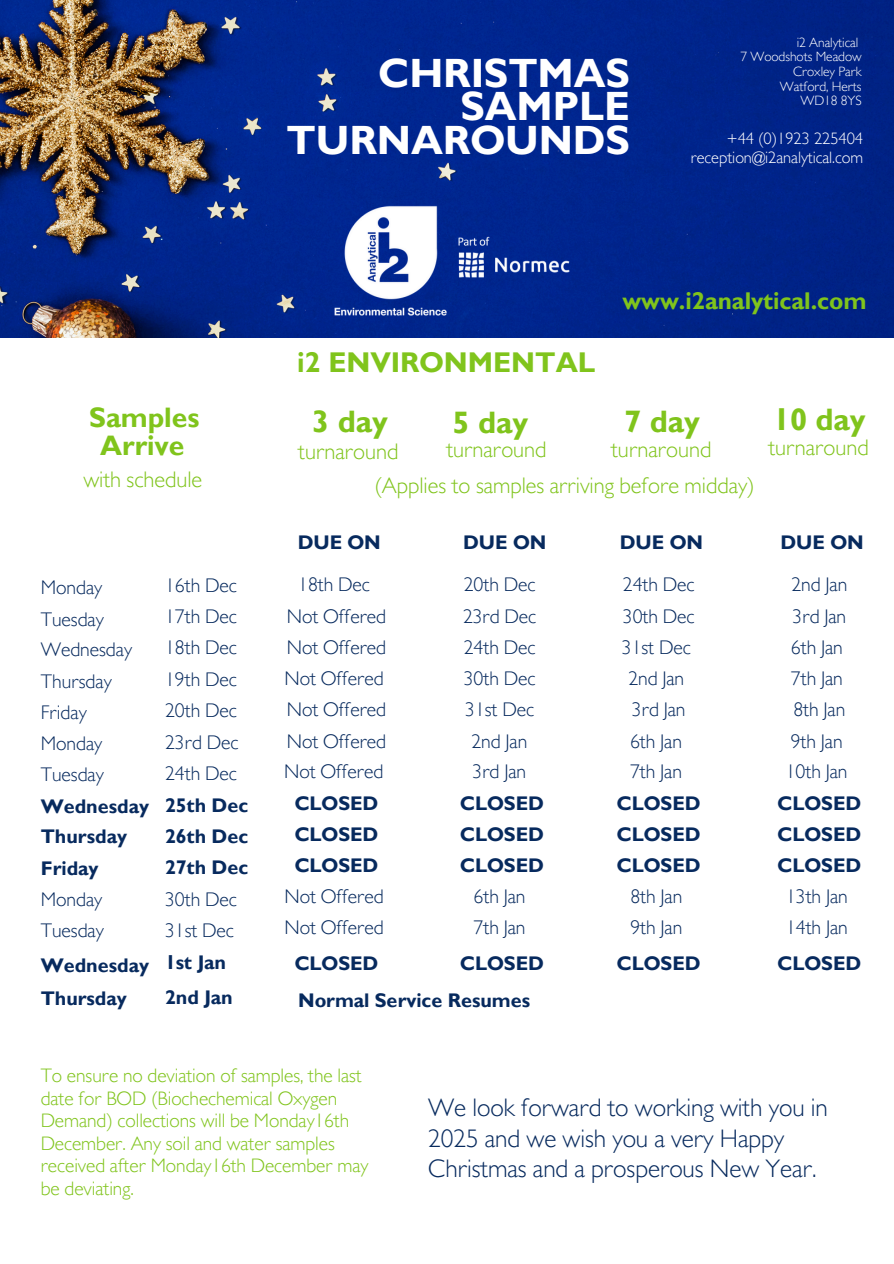
<style>
.page{position:relative;width:894px;height:1264px;background:#fff}
.page>*{position:absolute;margin:0;border:0;box-sizing:border-box;transform-origin:0 0}
.t1{font:700 40.8px/33.8px "Gill Sans MT Std";letter-spacing:-.005em;color:#fff;text-align:right}
.t2{font:700 31.05px "Gill Sans MT Std";letter-spacing:-.005em;color:#80c41c}
.t3{font:700 28.5px "Gill Sans MT Std";color:#80c41c}
.t4{font:700 28.2px "Gill Sans MT Std";letter-spacing:-.005em;color:#80c41c}
.t5{font:300 25.35px/30.3px "Gill Sans MT Std";letter-spacing:-.005em;color:#072a5e}
.t6{font:700 24.15px "Gill Sans MT Std";letter-spacing:-.005em;color:#80c41c}
.t7{font:300 22.5px "Gill Sans MT Std";letter-spacing:-.005em;color:#80c41c}
.t8{font:300 19.65px/42.3px "Gill Sans MT Std";letter-spacing:-.005em;color:#072a5e}
.t9{font:700 19.65px "Gill Sans MT Std";letter-spacing:-.005em;color:#072a5e}
.t10{font:300 19.5px/22.5px "Gill Sans MT Std";letter-spacing:-.005em;color:#80c41c}
.t11{font:300 16.5px/19.2px "Gill Sans MT Std";letter-spacing:-.005em;color:#fff;text-align:right}
.t12{font:300 13.5px "Gill Sans MT Std";letter-spacing:-.005em;color:#fff}
.s1{font-weight:700}
</style>
<div class="page">
<img style="left:0;top:0;width:893px;height:337px">
<img style="left:309px;top:202px;width:275px;height:119px">
<p class="t1" style="left:286px;top:62px;width:345px">CHRISTMAS<br>SAMPLE<br>TURNAROUNDS</p>
<p class="t12" style="left:796px;top:37px;width:63px">i2 Analytical</p>
<p class="t12" style="left:740px;top:52px;width:123px">7 Woodshots Meadow</p>
<h6 class="t12" style="left:792px;top:67px;width:70px">Croxley Park</h6>
<p class="t12" style="left:779px;top:81px;width:83px">Watford, Herts</p>
<p class="t12" style="left:800px;top:96px;width:63px">WD18 8YS</p>
<p class="t11" style="left:690px;top:131px;width:174px">+44 (0)1923 225404 reception@i2analytical.com</p>
<p class="t4" style="left:89px;top:407px;width:112px">Samples</p>
<p class="t4" style="left:100px;top:436px;width:86px">Arrive</p>
<p class="t7" style="left:83px;top:471px;width:120px">with schedule</p>
<p class="t8" style="left:41px;top:569px;width:63px">Monday</p>
<p class="t8" style="left:41px;top:601px;width:65px">Tuesday</p>
<p class="t8" style="left:41px;top:631px;width:93px">Wednesday</p>
<p class="t8" style="left:41px;top:663px;width:72px">Thursday</p>
<h3 class="t8" style="left:41px;top:694px;width:47px">Friday</h3>
<h2 class="t8" style="left:41px;top:725px;width:63px">Monday</h2>
<h2 class="t8" style="left:41px;top:756px;width:65px">Tuesday</h2>
<h2 class="t9" style="left:41px;top:799px;width:110px">Wednesday</h2>
<h5 class="t9" style="left:41px;top:829px;width:88px">Thursday</h5>
<h2 class="t9" style="left:41px;top:861px;width:59px">Friday</h2>
<h5 class="t8" style="left:41px;top:880px;width:63px">Monday</h5>
<h2 class="t8" style="left:41px;top:912px;width:65px">Tuesday</h2>
<p class="t9" style="left:41px;top:959px;width:110px">Wednesday</p>
<h5 class="t9" style="left:41px;top:991px;width:87px">Thursday</h5>
<h5 class="t8" style="left:165px;top:567px;width:73px">16th Dec</h5>
<h2 class="t8" style="left:165px;top:598px;width:73px">17th Dec</h2>
<h5 class="t8" style="left:165px;top:629px;width:73px">18th Dec</h5>
<h5 class="t8" style="left:165px;top:661px;width:73px">19th Dec</h5>
<p class="t8" style="left:165px;top:692px;width:73px">20th Dec</p>
<p class="t8" style="left:165px;top:724px;width:75px">23rd Dec</p>
<p class="t8" style="left:165px;top:755px;width:73px">24th Dec</p>
<p class="t9" style="left:165px;top:798px;width:85px">25th Dec</p>
<p class="t9" style="left:165px;top:829px;width:85px">26th Dec</p>
<p class="t9" style="left:165px;top:861px;width:85px">27th Dec</p>
<p class="t8" style="left:165px;top:881px;width:73px">30th Dec</p>
<p class="t8" style="left:165px;top:912px;width:70px">31st Dec</p>
<p class="t9" style="left:165px;top:955px;width:63px">1st Jan</p>
<p class="t9" style="left:165px;top:990px;width:69px">2nd Jan</p>
<h4 class="t3" style="left:297px;top:352px;width:300px">i2 ENVIRONMENTAL</h4>
<p class="t6" style="left:622px;top:293px;width:245px">www.i2analytical.com</p>
<p class="t2" style="left:312px;top:411px;width:77px">3 day</p>
<p class="t2" style="left:452px;top:412px;width:77px">5 day</p>
<p class="t2" style="left:624px;top:410px;width:77px">7 day</p>
<p class="t7" style="left:298px;top:444px;width:102px">turnaround</p>
<p class="t7" style="left:446px;top:441px;width:102px">turnaround</p>
<p class="t7" style="left:611px;top:441px;width:102px">turnaround</p>
<p class="t7" style="left:374px;top:478px;width:381px">(Applies to samples arriving before midday)</p>
<p class="t8" style="left:297px;top:524px;width:85px"><span class="s1">DUE ON<br></span>18th Dec</p>
<p class="t8" style="left:287px;top:598px;width:101px">Not Offered</p>
<p class="t8" style="left:287px;top:629px;width:101px">Not Offered</p>
<p class="t8" style="left:284px;top:660px;width:101px">Not Offered</p>
<p class="t8" style="left:287px;top:691px;width:101px">Not Offered</p>
<p class="t8" style="left:287px;top:722px;width:101px">Not Offered</p>
<p class="t8" style="left:284px;top:753px;width:101px">Not Offered</p>
<p class="t9" style="left:294px;top:796px;width:85px">CLOSED</p>
<p class="t9" style="left:294px;top:827px;width:85px">CLOSED</p>
<p class="t9" style="left:294px;top:858px;width:85px">CLOSED</p>
<p class="t8" style="left:284px;top:878px;width:101px">Not Offered</p>
<p class="t8" style="left:284px;top:909px;width:101px">Not Offered</p>
<p class="t9" style="left:294px;top:957px;width:85px">CLOSED</p>
<p class="t9" style="left:298px;top:993px;width:233px">Normal Service Resumes</p>
<p class="t8" style="left:463px;top:524px;width:85px"><span class="s1">DUE ON<br></span>20th Dec</p>
<p class="t8" style="left:463px;top:598px;width:75px">23rd Dec</p>
<p class="t8" style="left:463px;top:629px;width:73px">24th Dec</p>
<p class="t8" style="left:463px;top:660px;width:73px">30th Dec</p>
<p class="t8" style="left:465px;top:691px;width:70px">31st Dec</p>
<p class="t8" style="left:471px;top:722px;width:57px">2nd Jan</p>
<p class="t8" style="left:472px;top:753px;width:55px">3rd Jan</p>
<p class="t9" style="left:460px;top:796px;width:85px">CLOSED</p>
<h6 class="t9" style="left:460px;top:827px;width:85px">CLOSED</h6>
<p class="t9" style="left:460px;top:858px;width:85px">CLOSED</p>
<p class="t8" style="left:473px;top:878px;width:53px">6th Jan</p>
<p class="t8" style="left:473px;top:909px;width:53px">7th Jan</p>
<p class="t9" style="left:460px;top:957px;width:85px">CLOSED</p>
<p class="t8" style="left:619px;top:524px;width:85px"><span class="s1">DUE ON<br></span>24th Dec</p>
<p class="t8" style="left:622px;top:598px;width:73px">30th Dec</p>
<p class="t8" style="left:621px;top:629px;width:70px">31st Dec</p>
<p class="t8" style="left:628px;top:660px;width:57px">2nd Jan</p>
<p class="t8" style="left:631px;top:691px;width:55px">3rd Jan</p>
<p class="t8" style="left:630px;top:722px;width:53px">6th Jan</p>
<p class="t8" style="left:630px;top:753px;width:53px">7th Jan</p>
<p class="t9" style="left:616px;top:796px;width:85px">CLOSED</p>
<p class="t9" style="left:616px;top:827px;width:85px">CLOSED</p>
<h6 class="t9" style="left:616px;top:858px;width:85px">CLOSED</h6>
<p class="t8" style="left:630px;top:878px;width:53px">8th Jan</p>
<p class="t8" style="left:630px;top:909px;width:53px">9th Jan</p>
<p class="t9" style="left:616px;top:957px;width:85px">CLOSED</p>
<p class="t2" style="left:772px;top:409px;width:94px">10 day</p>
<p class="t7" style="left:768px;top:440px;width:102px">turnaround</p>
<p class="t8" style="left:780px;top:524px;width:85px;text-align:center"><span class="s1">DUE ON<br></span>2nd Jan</p>
<p class="t8" style="left:792px;top:598px;width:55px">3rd Jan</p>
<p class="t8" style="left:790px;top:629px;width:53px">6th Jan</p>
<p class="t8" style="left:790px;top:660px;width:53px">7th Jan</p>
<p class="t8" style="left:793px;top:691px;width:53px">8th Jan</p>
<p class="t8" style="left:790px;top:722px;width:53px">9th Jan</p>
<p class="t8" style="left:785px;top:753px;width:63px">10th Jan</p>
<h6 class="t9" style="left:777px;top:796px;width:85px">CLOSED</h6>
<p class="t9" style="left:777px;top:827px;width:85px">CLOSED</p>
<p class="t9" style="left:777px;top:858px;width:85px">CLOSED</p>
<p class="t8" style="left:785px;top:878px;width:63px">13th Jan</p>
<p class="t8" style="left:785px;top:909px;width:63px">14th Jan</p>
<p class="t9" style="left:777px;top:957px;width:85px">CLOSED</p>
<p class="t10" style="left:41px;top:1067px;width:329px">To ensure no deviation of samples, the last date for BOD (Biochechemical Oxygen Demand) collections will be Monday16th December. Any soil and water samples received after Monday16th December may be deviating.</p>
<p class="t5" style="left:428px;top:1096px;width:401px">We look forward to working with you in<br>2025 and we wish you a very Happy<br>Christmas and a prosperous New Year.</p>
</div>
